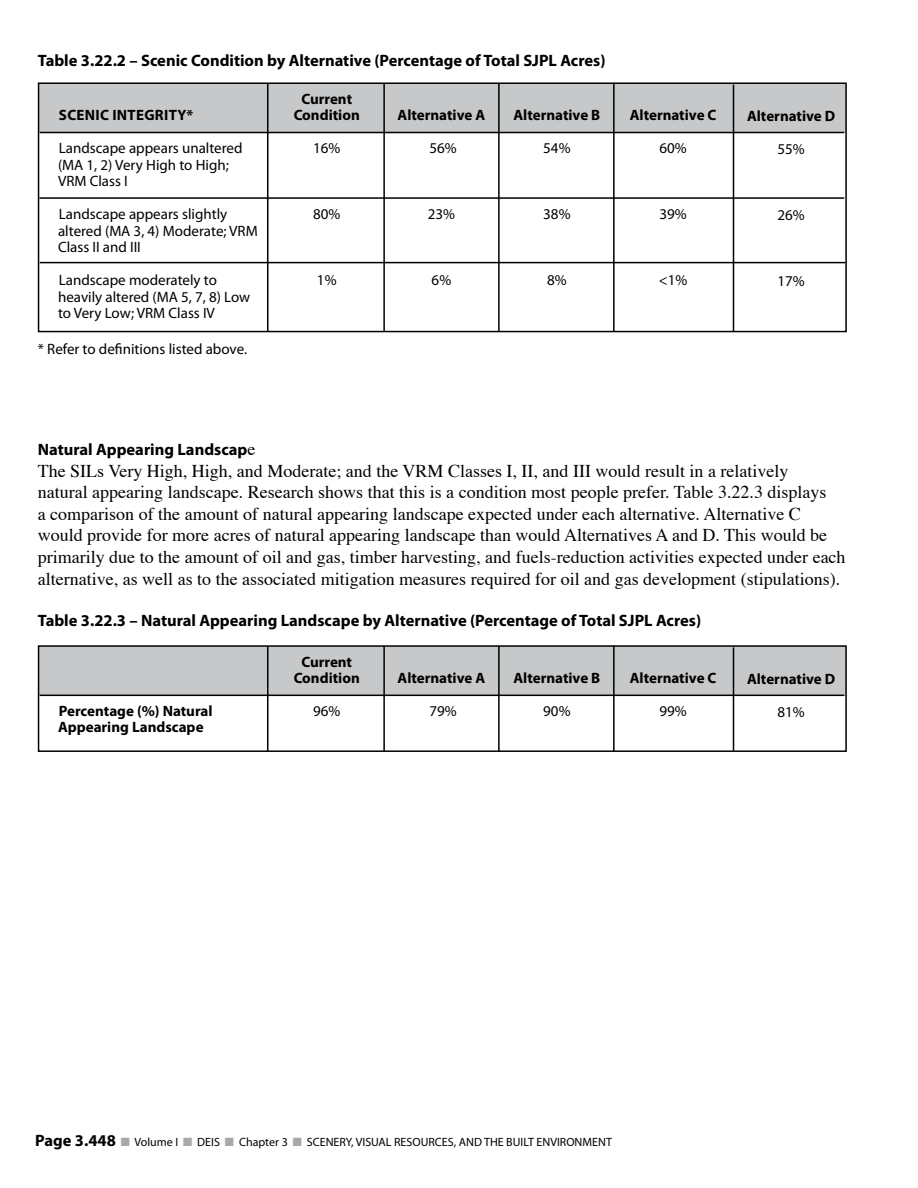
<style>
.page{position:relative;width:918px;height:1188px;background:#fff}
.page>*{position:absolute;margin:0;border:0;box-sizing:border-box;transform-origin:0 0}
.t1{font:18px/21.6px "Times";color:#000}
.t2{font:700 16.5px "Myriad Pro";color:#000}
.t3{font:15px/16.5px "Myriad Pro";color:#000}
.t4{font:700 15px/16.5px "Myriad Pro";color:#000;text-align:center}
.t5{font:12px "Myriad Pro";color:#000}
.s1{font-family:"Times";font-weight:400;font-size:18px}
.s2{font-weight:700;font-size:16.5px}
.s3{color:#a7a9ac}
</style>
<div class="page">
<div style="left:39px;top:83px;width:806px;height:49px;background:#c6c8ca"></div>
<div style="left:38px;top:82px;width:809px;height:250px;border:2px solid #000"></div>
<hr style="left:40px;top:132px;width:804px;height:1px;background:#000">
<hr style="left:40px;top:262px;width:805px;height:1px;background:#000">
<hr style="left:39px;top:197px;width:805px;height:2px;background:#000">
<hr style="left:267px;top:83px;width:1px;height:248px;background:#000">
<hr style="left:383px;top:83px;width:2px;height:248px;background:#000">
<hr style="left:498px;top:83px;width:2px;height:248px;background:#000">
<hr style="left:613px;top:83px;width:2px;height:248px;background:#000">
<hr style="left:733px;top:85px;width:1px;height:246px;background:#000">
<div style="left:39px;top:646px;width:806px;height:49px;background:#c6c8ca"></div>
<div style="left:38px;top:645px;width:809px;height:107px;border:2px solid #000"></div>
<hr style="left:40px;top:695px;width:804px;height:1px;background:#000">
<hr style="left:267px;top:646px;width:1px;height:106px;background:#000">
<hr style="left:383px;top:646px;width:2px;height:106px;background:#000">
<hr style="left:498px;top:646px;width:2px;height:106px;background:#000">
<hr style="left:613px;top:645px;width:2px;height:107px;background:#000">
<hr style="left:733px;top:647px;width:1px;height:104px;background:#000">
<p class="t2" style="left:38px;top:50px;width:569px">Table 3.22.2 – Scenic Condition by Alternative (Percentage of Total SJPL Acres)</p>
<p class="t4" style="left:59px;top:106px;width:17px">Scenic</p>
<p class="t4" style="left:112px;top:106px;width:15px">Integrity</p>
<p class="t4" style="left:187px;top:106px;width:8px">*</p>
<p class="t3" style="left:58px;top:140px;width:186px">Landscape appears unaltered (MA 1, 2) Very High to High;<br>VRM Class I</p>
<p class="t3" style="left:58px;top:206px;width:201px">Landscape appears slightly altered (MA 3, 4) Moderate; VRM<br>Class II and III</p>
<p class="t3" style="left:58px;top:272px;width:194px">Landscape moderately to heavily altered (MA 5, 7, 8) Low to Very Low; VRM Class IV</p>
<p class="t4" style="left:294px;top:90px;width:68px">Current<br>Condition</p>
<p class="t3" style="left:313px;top:140px;width:29px">16%</p>
<p class="t4" style="left:513px;top:107px;width:88px">Alternative B</p>
<p class="t3" style="left:543px;top:140px;width:29px">54%</p>
<p class="t4" style="left:398px;top:107px;width:89px">Alternative A</p>
<p class="t3" style="left:429px;top:140px;width:29px">56%</p>
<p class="t3" style="left:313px;top:206px;width:29px">80%</p>
<p class="t3" style="left:428px;top:206px;width:29px">23%</p>
<p class="t3" style="left:543px;top:206px;width:29px">38%</p>
<p class="t3" style="left:317px;top:272px;width:21px">1%</p>
<p class="t3" style="left:432px;top:272px;width:21px">6%</p>
<p class="t3" style="left:547px;top:272px;width:21px">8%</p>
<p class="t4" style="left:630px;top:106px;width:88px">Alternative C</p>
<p class="t3" style="left:660px;top:139px;width:29px">60%</p>
<p class="t3" style="left:660px;top:205px;width:29px">39%</p>
<p class="t3" style="left:659px;top:271px;width:30px">&lt;1%</p>
<p class="t4" style="left:747px;top:107px;width:90px">Alternative D</p>
<p class="t3" style="left:778px;top:140px;width:29px">55%</p>
<p class="t3" style="left:778px;top:206px;width:29px">26%</p>
<p class="t3" style="left:778px;top:272px;width:29px">17%</p>
<p class="t3" style="left:38px;top:341px;width:211px">* Refer to definitions listed above.</p>
<p class="t2" style="left:38px;top:439px;width:219px">Natural Appearing Landscap<span class="s1">e</span></p>
<p class="t1" style="left:38px;top:458px;width:809px">The SILs Very High, High, and Moderate; and the VRM Classes I, II, and III would result in a relatively<br>natural appearing landscape. Research shows that this is a condition most people prefer. Table 3.22.3 displays<br>a comparison of the amount of natural appearing landscape expected under each alternative. Alternative C would provide for more acres of natural appearing landscape than would Alternatives A and D. This would be primarily due to the amount of oil and gas, timber harvesting, and fuels-reduction activities expected under each alternative, as well as to the associated mitigation measures required for oil and gas development (stipulations).</p>
<p class="t2" style="left:38px;top:610px;width:665px">Table 3.22.3 – Natural Appearing Landscape by Alternative (Percentage of Total SJPL Acres)</p>
<p class="t4" style="left:58px;top:702px;width:156px;text-align:left">Percentage (%) Natural<br>Appearing Landscape</p>
<p class="t4" style="left:294px;top:653px;width:68px">Current<br>Condition</p>
<p class="t3" style="left:313px;top:703px;width:29px">96%</p>
<p class="t4" style="left:398px;top:669px;width:89px">Alternative A</p>
<p class="t3" style="left:429px;top:703px;width:29px">79%</p>
<p class="t4" style="left:514px;top:669px;width:88px">Alternative B</p>
<p class="t3" style="left:543px;top:703px;width:29px">90%</p>
<p class="t4" style="left:630px;top:669px;width:88px">Alternative C</p>
<p class="t3" style="left:660px;top:702px;width:29px">99%</p>
<p class="t4" style="left:747px;top:670px;width:90px">Alternative D</p>
<p class="t3" style="left:778px;top:703px;width:29px">81%</p>
<p class="t5" style="left:35px;top:1135px;width:578px"><span class="s2">Page 3.448</span> <span class="s3">■</span> Volume I <span class="s3">■</span> DEIS <span class="s3">■</span> Chapter 3 <span class="s3">■</span> SCENERY, VISUAL RESOURCES, AND THE BUILT ENVIRONMENT</p>
</div>
